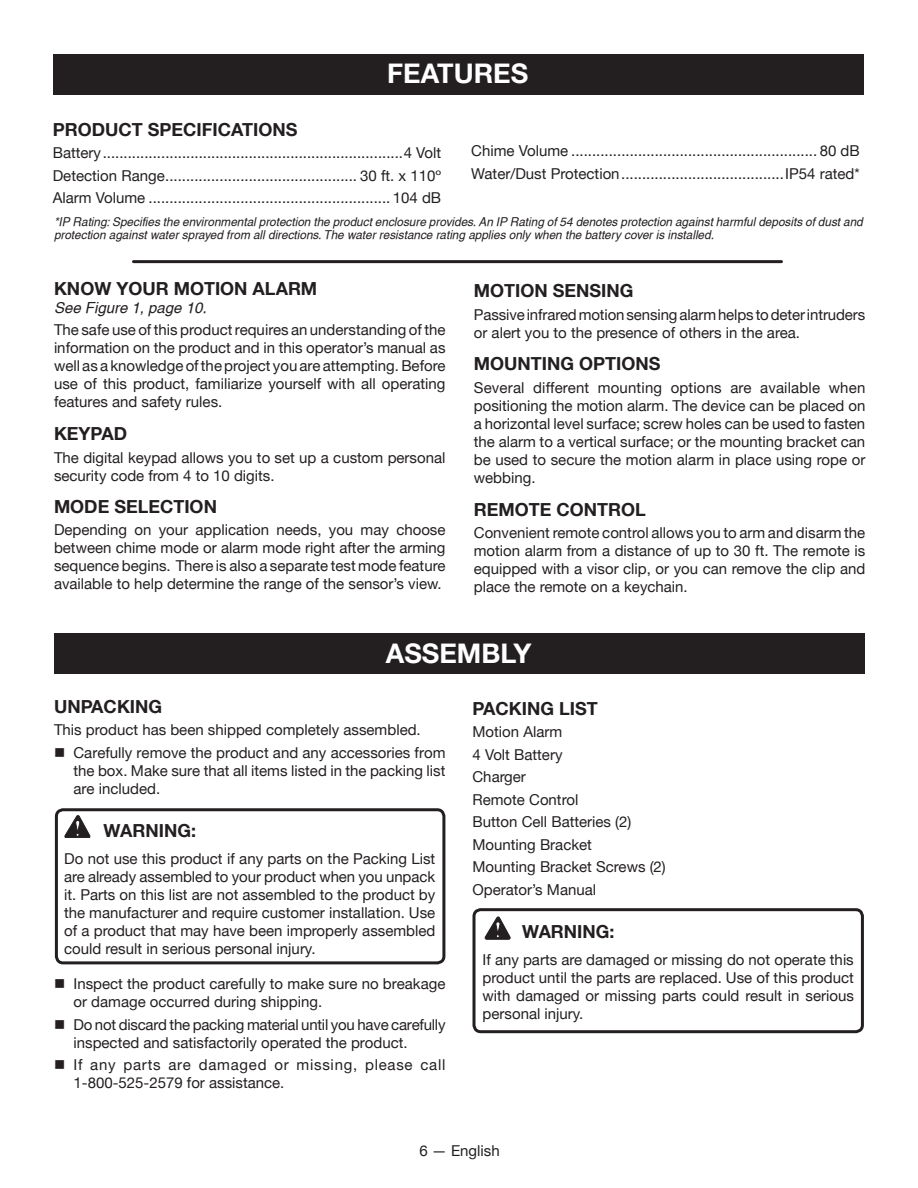
<style>
.page{position:relative;width:918px;height:1188px;background:#fff}
.page>*{position:absolute;margin:0;border:0;box-sizing:border-box;transform-origin:0 0}
.HEADING{font:700 27px "Helvetica Neue";color:#fff}
.Heading_2{font:700 18px "Helvetica Neue";color:#231f20}
.Heading_no_space{font:700 18px "Helvetica Neue";color:#231f20}
.Warning{font:700 18px "Helvetica Neue";color:#231f20}
.Body_text{font:15px/18px "Helvetica Neue";color:#231f20;text-align:justify}
.Warning_Text{font:15px/18px "Helvetica Neue";color:#231f20;text-align:justify}
.step{font:15px "Helvetica Neue";color:#231f20}
.bullets{font:15px/18px "Helvetica Neue";color:#231f20}
.bullets-2{font:15px/18px "Helvetica Neue";letter-spacing:.05em;color:#231f20}
.see_figure{font:italic 15px "Helvetica";color:#231f20}
.Body_text-2{font:italic 12px/13.5px "Helvetica";color:#231f20}
</style>
<div class="page">
<div style="left:53px;top:54px;width:811px;height:40px;background:#231f20"></div>
<div style="left:472px;top:908px;width:392px;height:125px;border:3px solid #231f20;border-radius:7px"></div>
<svg style="left:485px;top:917px;width:25px;height:22px"></svg>
<div style="left:55px;top:808px;width:390px;height:156px;border:3px solid #231f20;border-radius:7px"></div>
<svg style="left:65px;top:815px;width:25px;height:23px"></svg>
<hr style="left:133px;top:260px;width:649px;height:3px;background:#231f20">
<div style="left:54px;top:633px;width:811px;height:40px;background:#231f20"></div>
<p class="HEADING" style="left:387px;top:56px;width:143px">FEATURES</p>
<p class="Heading_2" style="left:53px;top:118px;width:246px">PRODUCT SPECIFICATIONS</p>
<p class="step" style="left:53px;top:144px;width:390px">Battery........................................................................4 Volt</p>
<p class="step" style="left:53px;top:166px;width:390px">Detection Range.............................................. 30 ft. x 110º</p>
<p class="step" style="left:53px;top:189px;width:390px">Alarm Volume .......................................................... 104 dB</p>
<p class="step" style="left:471px;top:142px;width:390px">Chime Volume ........................................................... 80 dB</p>
<p class="step" style="left:471px;top:164px;width:390px">Water/Dust Protection.......................................IP54 rated*</p>
<p class="Body_text-2" style="left:54px;top:215px;width:810px">*IP Rating: Specifies the environmental protection the product enclosure provides. An IP Rating of 54 denotes protection against harmful deposits of dust and protection against water sprayed from all directions. The water resistance rating applies only when the battery cover is installed.</p>
<p class="Heading_no_space" style="left:54px;top:277px;width:265px">KNOW YOUR MOTION ALARM</p>
<p class="see_figure" style="left:54px;top:299px;width:154px">See Figure 1, page 10.</p>
<p class="Body_text" style="left:54px;top:321px;width:393px">The safe use of this product requires an understanding of the information on the product and in this operator’s manual as well as a knowledge of the project you are attempting. Before use of this product, familiarize yourself with all operating features and safety rules.</p>
<p class="Heading_2" style="left:54px;top:422px;width:75px">KEYPAD</p>
<p class="Body_text" style="left:54px;top:448px;width:393px">The digital keypad allows you to set up a custom personal security code from 4 to 10 digits.</p>
<p class="Heading_2" style="left:54px;top:495px;width:165px">MODE SELECTION</p>
<p class="Body_text" style="left:54px;top:521px;width:393px">Depending on your application needs, you may choose between chime mode or alarm mode right after the arming sequence begins. There is also a separate test mode feature available to help determine the range of the sensor’s view.</p>
<p class="Heading_2" style="left:474px;top:280px;width:161px">MOTION SENSING</p>
<p class="Body_text" style="left:474px;top:306px;width:393px">Passive infrared motion sensing alarm helps to deter intruders or alert you to the presence of others in the area.</p>
<p class="Heading_2" style="left:474px;top:353px;width:188px">MOUNTING OPTIONS</p>
<p class="Body_text" style="left:474px;top:379px;width:393px">Several different mounting options are available when positioning the motion alarm. The device can be placed on a horizontal level surface; screw holes can be used to fasten the alarm to a vertical surface; or the mounting bracket can be used to secure the motion alarm in place using rope or webbing.</p>
<p class="Heading_2" style="left:474px;top:498px;width:174px">REMOTE CONTROL</p>
<p class="Body_text" style="left:474px;top:524px;width:393px">Convenient remote control allows you to arm and disarm the motion alarm from a distance of up to 30 ft. The remote is equipped with a visor clip, or you can remove the clip and place the remote on a keychain.</p>
<p class="HEADING" style="left:386px;top:636px;width:147px">ASSEMBLY</p>
<p class="Heading_2" style="left:54px;top:695px;width:110px">UNPACKING</p>
<p class="Body_text" style="left:54px;top:721px;width:368px">This product has been shipped completely assembled.</p>
<p class="bullets" style="left:74px;top:743px;width:373px;text-align:justify;text-indent:-20px">■ Carefully remove the product and any accessories from the box. Make sure that all items listed in the packing list are included.</p>
<p class="Warning" style="left:104px;top:819px;width:94px">WARNING:</p>
<p class="Warning_Text" style="left:64px;top:849px;width:373px">Do not use this product if any parts on the Packing List are already assembled to your product when you unpack it. Parts on this list are not assembled to the product by the manufacturer and require customer installation. Use of a product that may have been improperly assembled could result in serious personal injury.</p>
<p class="bullets" style="left:74px;top:975px;width:373px;text-indent:-20px">■ Inspect the product carefully to make sure no breakage or damage occurred during shipping.</p>
<p class="bullets" style="left:74px;top:1015px;width:374px;text-indent:-20px">■ Do not discard the packing material until you have carefully inspected and satisfactorily operated the product.</p>
<p class="bullets-2" style="left:74px;top:1056px;width:373px;text-indent:-20px">■ If any parts are damaged or missing, please call<br>1-800-525-2579 for assistance.</p>
<p class="Heading_2" style="left:472px;top:697px;width:127px">PACKING LIST</p>
<p class="Body_text" style="left:472px;top:723px;width:91px">Motion Alarm</p>
<p class="Body_text" style="left:472px;top:745px;width:92px">4 Volt Battery</p>
<p class="Body_text" style="left:472px;top:768px;width:55px">Charger</p>
<p class="Body_text" style="left:472px;top:790px;width:107px">Remote Control</p>
<p class="Body_text" style="left:472px;top:813px;width:160px">Button Cell Batteries (2)</p>
<p class="Body_text" style="left:472px;top:835px;width:121px">Mounting Bracket</p>
<p class="Body_text" style="left:472px;top:858px;width:195px">Mounting Bracket Screws (2)</p>
<p class="Body_text" style="left:472px;top:880px;width:125px">Operator’s Manual</p>
<p class="Warning" style="left:522px;top:921px;width:94px">WARNING:</p>
<p class="Warning_Text" style="left:483px;top:951px;width:373px">If any parts are damaged or missing do not operate this product until the parts are replaced. Use of this product with damaged or missing parts could result in serious personal injury.</p>
<p class="Warning_Text" style="left:419px;top:1141px;width:82px">6 — English</p>
</div>
